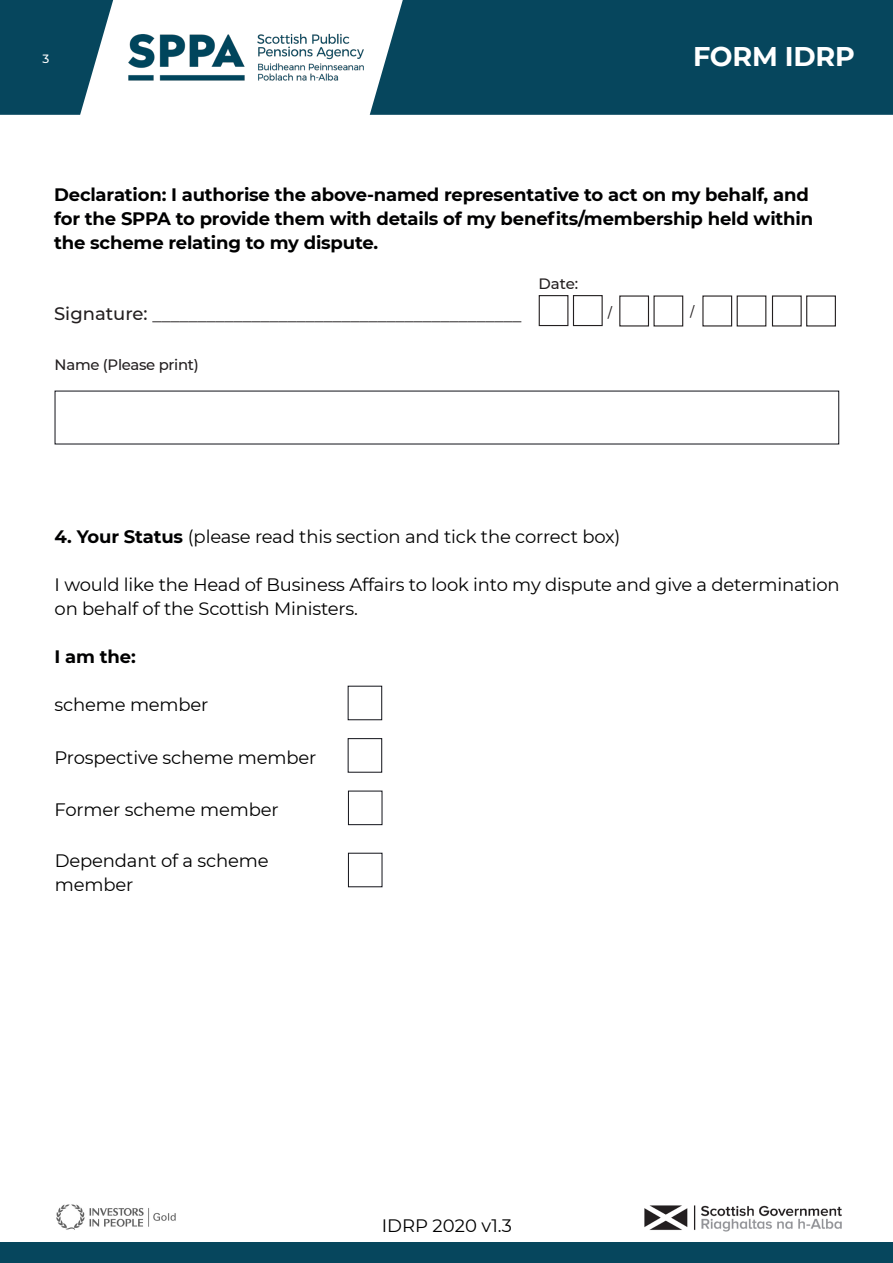
<style>
.page{position:relative;width:893px;height:1263px;background:#fff}
.page>*{position:absolute;margin:0;border:0;box-sizing:border-box;transform-origin:0 0}
.Intro_Paragraph_Styl{font:700 27px "Montserrat";letter-spacing:-.01em;color:#fff}
.Intro_Paragraph_Styl-2{font:18px/24px "Montserrat";letter-spacing:-.01em;color:#000001}
.Intro_Paragraph_Styl-3{font:700 18px/24px "Montserrat";letter-spacing:-.01em;color:#000001}
.t1{font:18px "Minion Pro";color:#231f20}
.t2{font:500 15px "Montserrat";letter-spacing:-.02em;color:#231f20}
.t3{font:500 12px "Montserrat";color:#fff}
.s1{font-family:"Montserrat";font-weight:500}
.s2{font-weight:700}
</style>
<div class="page">
<div style="left:370px;top:0;width:523px;height:115px;background:#06465d"></div>
<svg style="left:0;top:0;width:113px;height:115px;background:#2a6174"></svg>
<div style="left:0;top:1242px;width:893px;height:21px;background:#06465d"></div>
<img style="left:56px;top:1204px;width:120px;height:26px">
<img style="left:644px;top:1205px;width:197px;height:27px">
<img style="left:128px;top:33px;width:236px;height:48px">
<div style="left:348px;top:738px;width:34px;height:34px;border:1px solid #111219"></div>
<div style="left:348px;top:791px;width:34px;height:34px;border:1px solid #111219"></div>
<div style="left:539px;top:295px;width:29px;height:31px;border:1px solid #231f20"></div>
<div style="left:573px;top:295px;width:30px;height:31px;border:1px solid #231f20"></div>
<div style="left:806px;top:295px;width:30px;height:31px;border:1px solid #231f20"></div>
<p class="t3" style="left:43px;top:50px;width:8px">3</p>
<p class="Intro_Paragraph_Styl" style="left:693px;top:37px;width:163px">FORM IDRP</p>
<p class="Intro_Paragraph_Styl-3" style="left:54px;top:182px;width:760px">Declaration: I authorise the above-named representative to act on my behalf, and for the SPPA to provide them with details of my benefits/membership held within the scheme relating to my dispute.</p>
<p class="t1" style="left:54px;top:302px;width:469px"><span class="s1">Signature:</span> _________________________________________</p>
<p class="t2" style="left:55px;top:354px;width:146px">Name (Please print)</p>
<p class="t2" style="left:538px;top:273px;width:41px">Date:</p>
<p class="t1" style="left:607px;top:300px;width:7px">/</p>
<p class="t1" style="left:689px;top:300px;width:7px">/</p>
<p class="Intro_Paragraph_Styl-2" style="left:55px;top:524px;width:567px"><span class="s2">4. Your Status</span> (please read this section and tick the correct box)</p>
<p class="Intro_Paragraph_Styl-2" style="left:55px;top:572px;width:786px">I would like the Head of Business Affairs to look into my dispute and give a determination on behalf of the Scottish Ministers.</p>
<p class="Intro_Paragraph_Styl-3" style="left:55px;top:644px;width:83px">I am the:</p>
<p class="Intro_Paragraph_Styl-2" style="left:55px;top:692px;width:155px">scheme member</p>
<p class="Intro_Paragraph_Styl-2" style="left:55px;top:745px;width:263px">Prospective scheme member</p>
<p class="Intro_Paragraph_Styl-2" style="left:55px;top:797px;width:225px">Former scheme member</p>
<p class="Intro_Paragraph_Styl-2" style="left:55px;top:848px;width:215px">Dependant of a scheme member</p>
<p class="Intro_Paragraph_Styl-2" style="left:382px;top:1213px;width:132px">IDRP 2020 v1.3</p>
</div>
